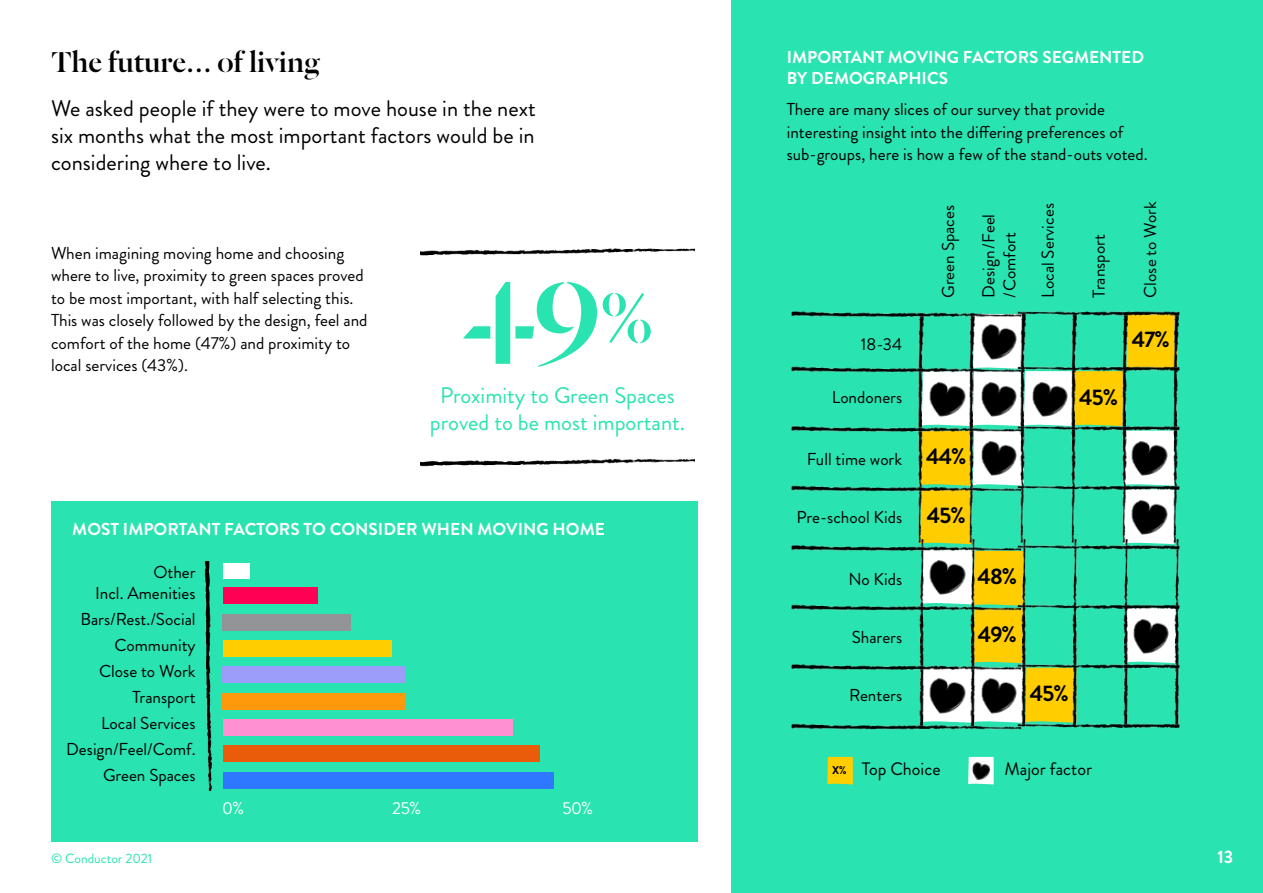
<style>
.page{position:relative;width:1263px;height:893px;background:#fff}
.page>*{position:absolute;margin:0;border:0;box-sizing:border-box;transform-origin:0 0}
.t1{font:138px "Dala Floda Roman No.2";color:#29e3b0}
.t2{font:31.5px "Dala Floda Roman No.2";color:#000}
.t3{font:22.5px/27px "Brandon Grotesque";color:#000;text-align:justify}
.t4{font:22.5px/27px "Brandon Grotesque";color:#29e3b0;text-align:center}
.t5{font:700 22.5px "Brandon Grotesque";letter-spacing:-.03em;color:#000}
.t6{font:18px "Brandon Grotesque";color:#000}
.t7{font:700 18px "Brandon Grotesque";color:#fff}
.t8{font:17.25px/22.5px "Brandon Grotesque";color:#000}
.t9{font:700 17.25px/21px "Brandon Grotesque";color:#fff}
.t10{font:17.25px "Brandon Grotesque";color:#fff}
.t11{font:13.5px "Brandon Grotesque";color:#29e3b0}
.t12{font:700 11.25px "Brandon Grotesque";color:#000}
.s1{font-size:82.5px}
</style>
<div class="page">
<div style="left:731px;top:0;width:532px;height:893px;background:#29e3b0"></div>
<svg style="left:968px;top:757px;width:26px;height:28px"></svg>
<img style="left:971px;top:762px;width:19px;height:18px">
<svg style="left:827px;top:757px;width:26px;height:28px"></svg>
<svg style="left:931px;top:323px;width:235px;height:388px"></svg>
<div style="left:51px;top:502px;width:646px;height:340px;background:#29e3b0"></div>
<img style="left:204px;top:561px;width:9px;height:229px">
<img style="left:919px;top:557px;width:12px;height:153px">
<img style="left:957px;top:557px;width:25px;height:153px">
<img style="left:1008px;top:557px;width:25px;height:154px">
<img style="left:1059px;top:561px;width:25px;height:150px">
<img style="left:1110px;top:561px;width:25px;height:150px">
<img style="left:1161px;top:545px;width:19px;height:181px">
<img style="left:917px;top:323px;width:21px;height:208px">
<img style="left:962px;top:323px;width:27px;height:208px">
<img style="left:1013px;top:323px;width:27px;height:210px">
<img style="left:1064px;top:327px;width:27px;height:206px">
<img style="left:1115px;top:327px;width:27px;height:206px">
<img style="left:1166px;top:313px;width:14px;height:229px">
<img style="left:1017px;top:354px;width:162px;height:29px">
<img style="left:1017px;top:414px;width:162px;height:28px">
<img style="left:1017px;top:473px;width:162px;height:29px">
<img style="left:1017px;top:533px;width:162px;height:28px">
<img style="left:1017px;top:592px;width:162px;height:29px">
<img style="left:1017px;top:652px;width:162px;height:28px">
<img style="left:1021px;top:711px;width:158px;height:18px">
<img style="left:791px;top:353px;width:230px;height:26px">
<img style="left:791px;top:412px;width:230px;height:26px">
<img style="left:791px;top:472px;width:230px;height:26px">
<img style="left:791px;top:531px;width:230px;height:26px">
<img style="left:791px;top:591px;width:230px;height:26px">
<img style="left:791px;top:651px;width:230px;height:25px">
<img style="left:791px;top:710px;width:230px;height:20px">
<img style="left:1017px;top:311px;width:162px;height:16px">
<img style="left:791px;top:310px;width:230px;height:13px">
<div style="left:223px;top:563px;width:27px;height:16px;background:#fff"></div>
<div style="left:223px;top:588px;width:94px;height:16px;background:#ff0054"></div>
<div style="left:223px;top:614px;width:128px;height:16px;background:#929497"></div>
<div style="left:223px;top:640px;width:168px;height:17px;background:#ffcd00"></div>
<div style="left:223px;top:666px;width:182px;height:17px;background:#9c9cfa"></div>
<div style="left:223px;top:693px;width:182px;height:16px;background:#fe990b"></div>
<div style="left:223px;top:719px;width:290px;height:17px;background:#ff91d0"></div>
<div style="left:223px;top:745px;width:317px;height:17px;background:#eb5c0a"></div>
<div style="left:223px;top:772px;width:330px;height:16px;background:#2e78ff"></div>
<img style="left:420px;top:248px;width:274px;height:8px">
<img style="left:420px;top:458px;width:274px;height:9px">
<h2 class="t2" style="left:51px;top:42px;width:270px">The future… of living</h2>
<h3 class="t3" style="left:51px;top:96px;width:486px">We asked people if they were to move house in the next six months what the most important factors would be in considering where to live.</h3>
<p class="t8" style="left:51px;top:242px;width:318px">When imagining moving home and choosing where to live, proximity to green spaces proved to be most important, with half selecting this.<br>This was closely followed by the design, feel and comfort of the home (47%) and proximity to local services (43%).</p>
<h1 class="t1" style="left:462px;top:207px;width:193px">49<span class="s1">%</span></h1>
<h3 class="t4" style="left:430px;top:383px;width:257px">Proximity to Green Spaces proved to be most important.</h3>
<p class="t9" style="left:72px;top:519px;width:534px">MOST IMPORTANT FACTORS TO CONSIDER WHEN MOVING HOME</p>
<p class="t8" style="left:95px;top:561px;width:102px;line-height:21.8px;text-align:right">Other<br>Incl. Amenities</p>
<p class="t8" style="left:66px;top:607px;width:131px;line-height:26px;text-align:right">Bars/Rest./Social<br>Community<br>Close to Work<br>Transport<br>Local Services<br>Design/Feel/Comf.<br>Green Spaces</p>
<p class="t11" style="left:51px;top:849px;width:103px">© Conductor 2021</p>
<p class="t10" style="left:222px;top:796px;width:24px">0%</p>
<p class="t10" style="left:392px;top:796px;width:30px">25%</p>
<p class="t10" style="left:562px;top:796px;width:32px">50%</p>
<p class="t9" style="left:787px;top:47px;width:359px">IMPORTANT MOVING FACTORS SEGMENTED<br>BY DEMOGRAPHICS</p>
<p class="t8" style="left:787px;top:98px;width:362px">There are many slices of our survey that provide interesting insight into the differing preferences of sub-groups, here is how a few of the stand-outs voted.</p>
<p class="t8" style="left:937px;top:298px;width:94px;rotate:-90deg">Green Spaces</p>
<p class="t8" style="left:978px;top:298px;width:85px;line-height:21px;rotate:-90deg">Design/Feel /Comfort</p>
<p class="t8" style="left:1037px;top:298px;width:96px;rotate:-90deg">Local Services</p>
<p class="t8" style="left:1088px;top:298px;width:65px;rotate:-90deg">Transport</p>
<p class="t8" style="left:1139px;top:298px;width:98px;rotate:-90deg">Close to Work</p>
<p class="t8" style="left:861px;top:333px;width:43px">18-34</p>
<h3 class="t5" style="left:1132px;top:324px;width:39px">47%</h3>
<p class="t8" style="left:832px;top:386px;width:72px">Londoners</p>
<h3 class="t5" style="left:1079px;top:381px;width:40px">45%</h3>
<p class="t8" style="left:807px;top:448px;width:97px">Full time work</p>
<h3 class="t5" style="left:926px;top:441px;width:42px">44%</h3>
<p class="t8" style="left:796px;top:506px;width:107px">Pre-school Kids</p>
<h3 class="t5" style="left:927px;top:499px;width:40px">45%</h3>
<p class="t8" style="left:848px;top:568px;width:55px">No Kids</p>
<h3 class="t5" style="left:977px;top:561px;width:41px">48%</h3>
<p class="t8" style="left:852px;top:626px;width:52px">Sharers</p>
<h3 class="t5" style="left:978px;top:618px;width:40px">49%</h3>
<p class="t8" style="left:849px;top:684px;width:54px">Renters</p>
<h3 class="t5" style="left:1030px;top:678px;width:40px">45%</h3>
<p class="t12" style="left:832px;top:762px;width:16px">X%</p>
<p class="t6" style="left:862px;top:757px;width:80px">Top Choice</p>
<p class="t6" style="left:1004px;top:757px;width:89px">Major factor</p>
<p class="t7" style="left:1217px;top:844px;width:17px">13</p>
</div>
